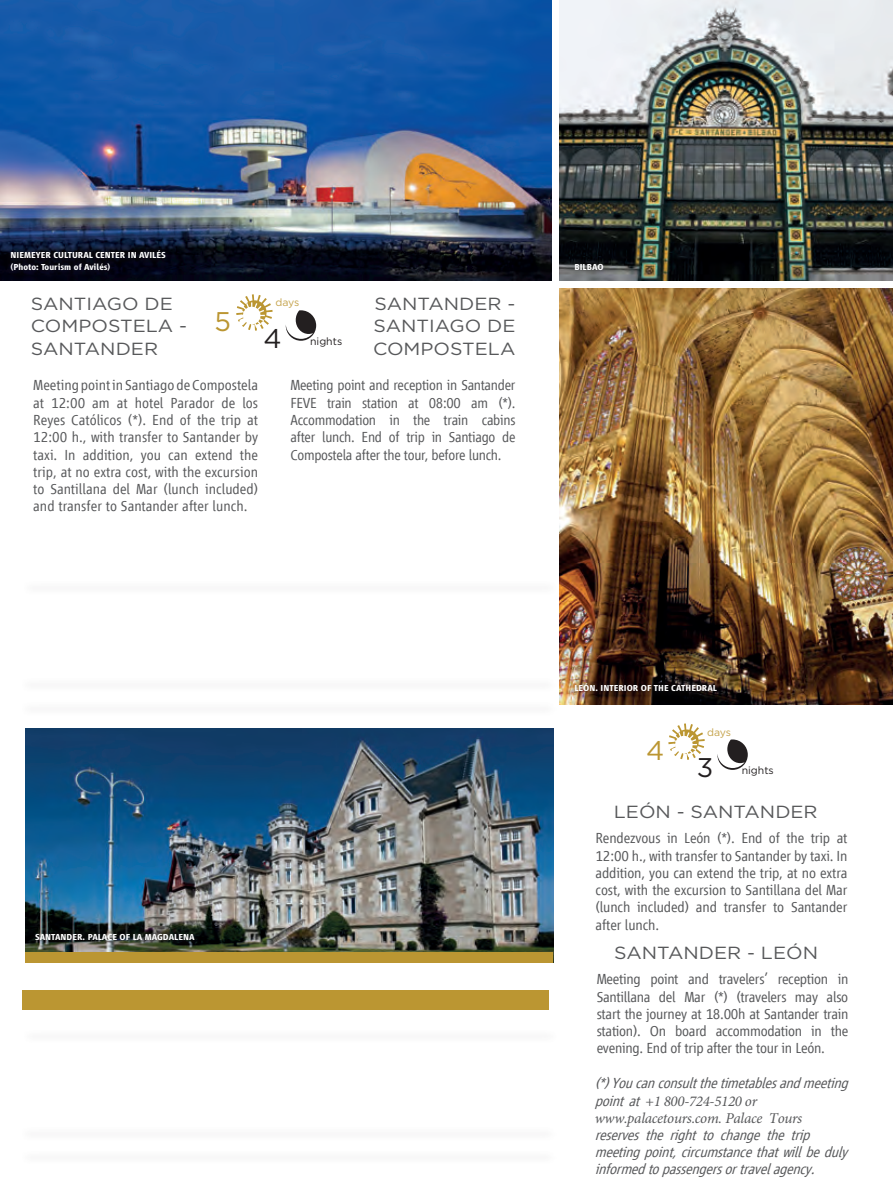
<style>
.page{position:relative;width:893px;height:1191px;background:#fff}
.page>*{position:absolute;margin:0;border:0;box-sizing:border-box;transform-origin:0 0}
.t1{font:27px "Gotham";color:#bb9632}
.t2{font:27px "Gotham";color:#231f20}
.t3{font:17.55px/22.5px "Gotham";color:#57585a;scale:1.11 1}
.t4{font:300 15px/17.2px "Renfe Vialog";letter-spacing:-.02em;color:#57585a;text-align:justify}
.t5{font:italic 300 15px/17.1px "Renfe Vialog";color:#57585a}
.t6{font:10.5px "Gotham";color:#231f20}
.t7{font:10.5px "Gotham";letter-spacing:-.02em;color:#c4a24a}
._05_PIE_DE_FOTO{font:700 9px "Renfe Vialog";color:#fff}
.s1{font-family:"Minion Pro";font-weight:400}
</style>
<div class="page">
<img style="left:560px;top:289px;width:333px;height:415px">
<img style="left:0;top:0;width:551px;height:280px">
<img style="left:25px;top:728px;width:528px;height:224px">
<img style="left:560px;top:0;width:333px;height:280px">
<div style="left:567px;top:255px;width:44px;height:23px;background:#231f20;opacity:.75"></div>
<div style="left:567px;top:675px;width:157px;height:24px;background:#231f20;opacity:.75"></div>
<div style="left:3px;top:243px;width:170px;height:35px;background:#231f20;opacity:.75"></div>
<div style="left:28px;top:926px;width:174px;height:22px;background:#231f20;opacity:.75"></div>
<svg style="left:236px;top:294px;width:37px;height:37px"></svg>
<svg style="left:286px;top:310px;width:30px;height:31px"></svg>
<svg style="left:668px;top:723px;width:37px;height:37px"></svg>
<svg style="left:717px;top:739px;width:31px;height:31px"></svg>
<div style="left:25px;top:952px;width:528px;height:11px;background:#bb9632"></div>
<div style="left:19px;top:676px;width:539px;height:17px;background:#fafafa"></div>
<div style="left:19px;top:700px;width:539px;height:17px;background:#fafafa"></div>
<div style="left:20px;top:579px;width:539px;height:17px;background:#fafafa"></div>
<div style="left:19px;top:1125px;width:539px;height:17px;background:#fafafa"></div>
<div style="left:19px;top:1148px;width:539px;height:17px;background:#fbfbfb"></div>
<div style="left:22px;top:990px;width:526px;height:19px;background:#bb9632"></div>
<div style="left:20px;top:1027px;width:539px;height:17px;background:#fbfbfb"></div>
<p class="_05_PIE_DE_FOTO" style="left:11px;top:250px;width:157px">NIEMEYER CULTURAL CENTER IN AVILÉS</p>
<p class="_05_PIE_DE_FOTO" style="left:11px;top:262px;width:101px">(Photo: Tourism of Avilés)</p>
<p class="t3" style="left:31px;top:292px;width:129px">SANTIAGO DE</p>
<p class="t3" style="left:31px;top:314px;width:142px">COMPOSTELA -</p>
<p class="t3" style="left:31px;top:337px;width:116px">SANTANDER</p>
<p class="t1" style="left:215px;top:304px;width:18px">5</p>
<p class="t7" style="left:275px;top:296px;width:26px">days</p>
<p class="t2" style="left:263px;top:321px;width:20px">4</p>
<p class="t6" style="left:310px;top:335px;width:34px">nights</p>
<p class="t3" style="left:373px;top:292px;width:129px">SANTANDER -<br>SANTIAGO DE</p>
<p class="t3" style="left:373px;top:337px;width:130px">COMPOSTELA</p>
<p class="t4" style="left:33px;top:377px;width:226px">Meeting point in Santiago de Compostela at 12:00 am at hotel Parador de los Reyes Católicos (*). End of the trip at 12:00 h., with transfer to Santander by taxi. In addition, you can extend the trip, at no extra cost, with the excursion to Santillana del Mar (lunch included) and transfer to Santander after lunch.</p>
<p class="t4" style="left:290px;top:377px;width:226px">Meeting point and reception in Santander FEVE train station at 08:00 am (*).<br>Accommodation in the train cabins after lunch. End of trip in Santiago de Compostela after the tour, before lunch.</p>
<p class="_05_PIE_DE_FOTO" style="left:574px;top:261px;width:31px">BILBAO</p>
<p class="_05_PIE_DE_FOTO" style="left:35px;top:932px;width:161px">SANTANDER. PALACE OF LA MAGDALENA</p>
<p class="_05_PIE_DE_FOTO" style="left:574px;top:682px;width:144px">LEÓN. INTERIOR OF THE CATHEDRAL</p>
<p class="t1" style="left:646px;top:733px;width:20px">4</p>
<p class="t7" style="left:707px;top:725px;width:26px">days</p>
<p class="t2" style="left:697px;top:750px;width:18px">3</p>
<p class="t6" style="left:742px;top:764px;width:34px">nights</p>
<p class="t3" style="left:614px;top:800px;width:185px">LEÓN - SANTANDER</p>
<p class="t4" style="left:595px;top:829px;width:253px">Rendezvous in León (*). End of the trip at 12:00 h., with transfer to Santander by taxi. In addition, you can extend the trip, at no extra cost, with the excursion to Santillana del Mar (lunch included) and transfer to Santander after lunch.</p>
<p class="t3" style="left:614px;top:941px;width:185px">SANTANDER - LEÓN</p>
<p class="t4" style="left:597px;top:970px;width:253px">Meeting point and travelers’ reception in Santillana del Mar (*) (travelers may also start the journey at 18.00h at Santander train station). On board accommodation in the evening. End of trip after the tour in León.</p>
<p class="t5" style="left:595px;top:1074px;width:259px">(*) Youcanconsultthetimetables andmeeting pointat <span class="s1">+1 800-724-5120 or www.palacetours.com. Palace Tours </span>reserves the right to change the trip meetingpoint,circumstancethatwillbeduly informedtopassengersortravelagency.</p>
</div>
